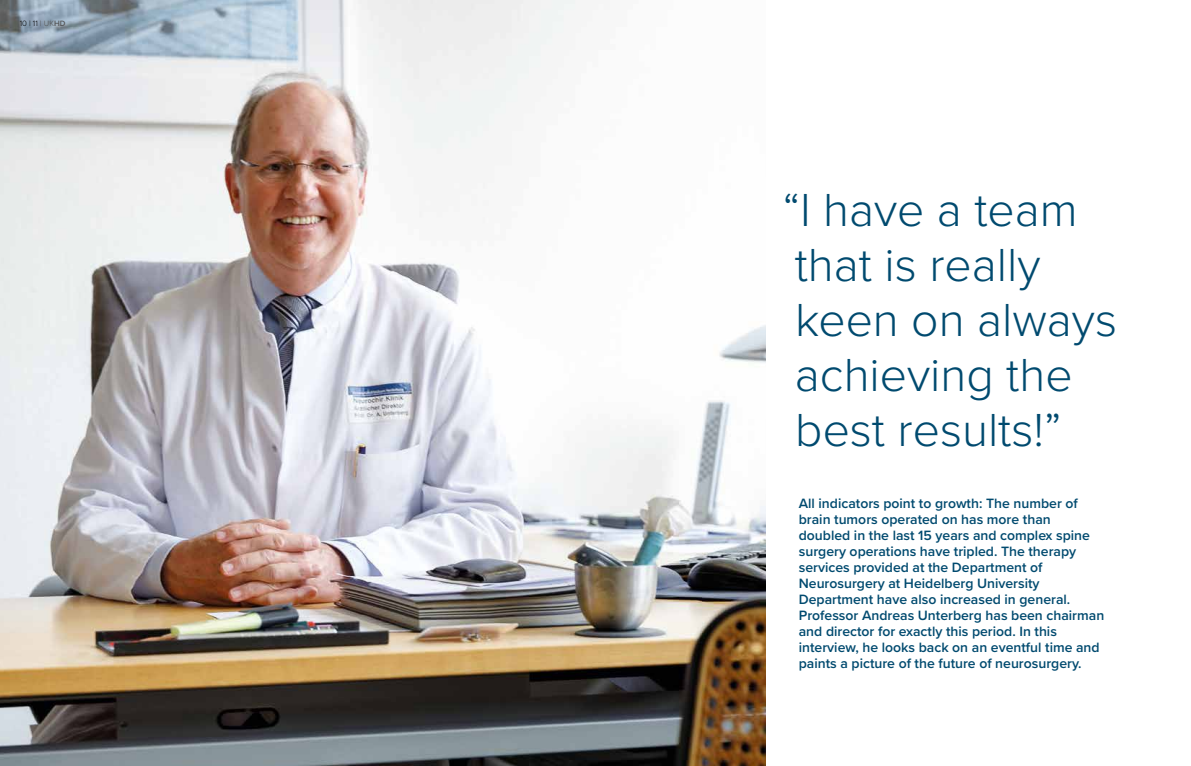
<style>
.page{position:relative;width:1191px;height:766px;background:#fff}
.page>*{position:absolute;margin:0;border:0;box-sizing:border-box;transform-origin:0 0}
.t1{font:300 48px/55px "Proxima Nova";color:#004a6f}
.t2{font:600 14px/16px "Proxima Nova";color:#004a6f}
.t3{font:300 8px "Proxima Nova";color:#000}
.s1{color:#545455}
.s2{font-weight:600;color:#545455}
</style>
<div class="page">
<img style="left:0;top:0;width:765px;height:765px">
<p class="t3" style="left:20px;top:18px;width:47px">10 | 11 <span class="s1">| UK</span><span class="s2">HD</span></p>
<h1 class="t1" style="left:782px;top:180px;width:336px">“I have a team that is really keen on always achieving the best results!”</h1>
<p class="t2" style="left:799px;top:495px;width:307px">All indicators point to growth: The number of brain tumors operated on has more than doubled in the last 15 years and complex spine surgery operations have tripled. The therapy services provided at the Department of Neurosurgery at Heidelberg University Department have also increased in general.<br>Professor Andreas Unterberg has been chairman and director for exactly this period. In this interview, he looks back on an eventful time and paints a picture of the future of neurosurgery.</p>
</div>
